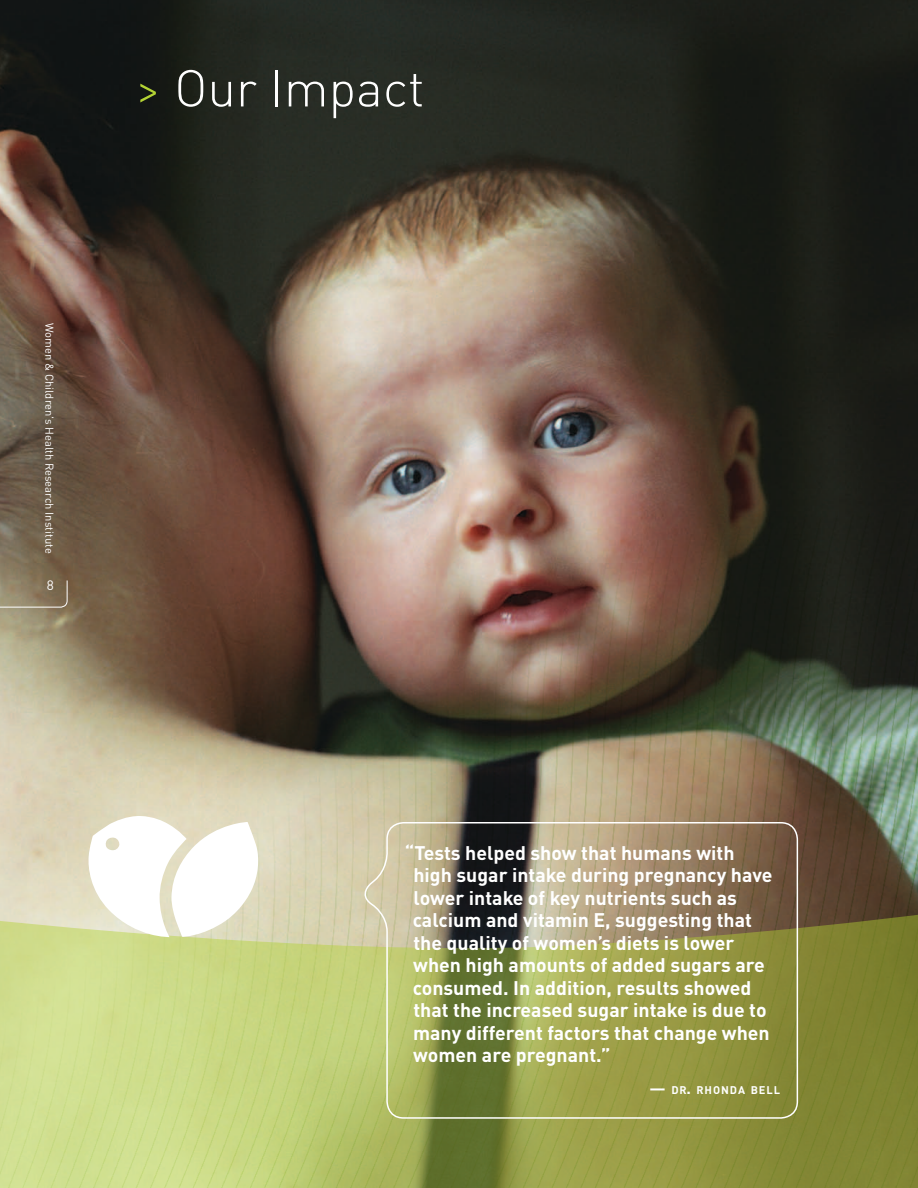
<style>
.page{position:relative;width:918px;height:1188px;background:#fff}
.page>*{position:absolute;margin:0;border:0;box-sizing:border-box;transform-origin:0 0}
.t1{font:300 51px "DIN Pro";color:#fff}
.pullout_white{font:700 19.5px/22.5px "DIN Pro";color:#fff}
.t2{font:13.5px "DIN Pro";color:#fff}
.t3{font:11.25px "DIN Pro";color:#fff}
.byline_bold_rev{font:700 10.95px "DIN Pro";letter-spacing:.085em;color:#fff}
.s1{color:#b3d234}
.s2{font-size:15.75px}
</style>
<div class="page">
<img style="left:0;top:0;width:918px;height:489px">
<img style="left:0;top:489px;width:918px;height:375px">
<svg style="left:0;top:864px;width:918px;height:324px;background:#aeb76b"></svg>
<svg style="left:358px;top:821px;width:441px;height:298px;background:#949359"></svg>
<svg style="left:88px;top:816px;width:170px;height:121px"></svg>
<svg style="left:0;top:580px;width:68px;height:28px;background:#908268"></svg>
<p class="t3" style="left:58px;top:323px;width:232px;rotate:90deg">Women &amp; Children’s Health Research Institute</p>
<p class="t2" style="left:47px;top:575px;width:9px">8</p>
<p class="t1" style="left:135px;top:49px;width:291px"><span class="s1">&gt;</span> Our Impact</p>
<p class="pullout_white" style="left:413px;top:839px;width:361px;text-indent:-8px">“Tests helped show that humans with high sugar intake during pregnancy have lower intake of key nutrients such as calcium and vitamin E, suggesting that the quality of women’s diets is lower when high amounts of added sugars are consumed. In addition, results showed that the increased sugar intake is due to many different factors that change when women are pregnant.”</p>
<p class="byline_bold_rev" style="left:650px;top:1081px;width:132px"><span class="s2">—</span> DR<span class="s2">.</span> RHONDA BELL</p>
</div>
